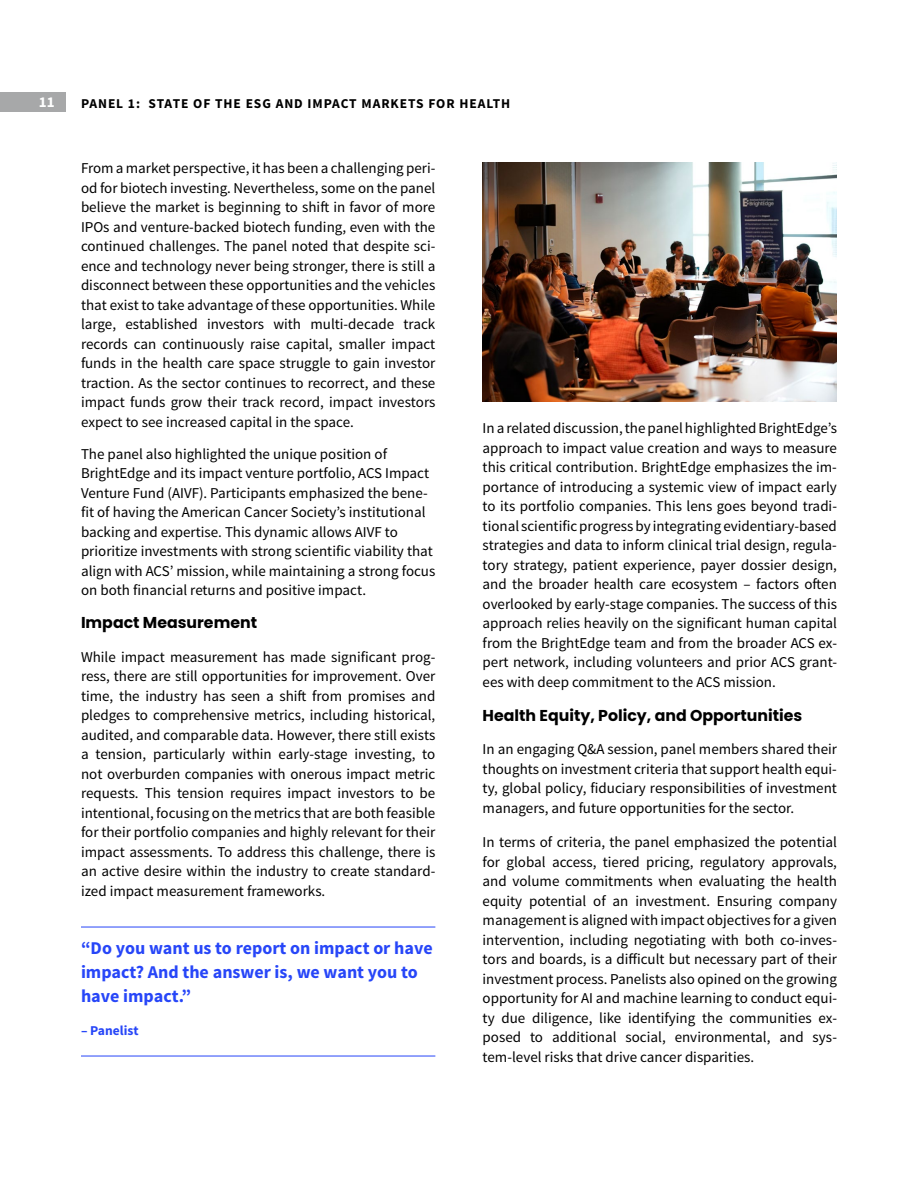
<style>
.page{position:relative;width:918px;height:1188px;background:#fff}
.page>*{position:absolute;margin:0;border:0;box-sizing:border-box;transform-origin:0 0}
.t1{font:700 18px/24px "Source Sans Pro";color:#2746f8}
.t2{font:700 15.75px "Poppins";color:#000}
.t3{font:15px/19.5px "Source Sans Pro";color:#000;text-align:justify}
.t4{font:700 15px "Source Sans Pro";color:#fff}
.t5{font:700 13.5px "Source Sans Pro";letter-spacing:.07em;color:#000}
.t6{font:700 13.5px "Source Sans Pro";color:#2746f8}
</style>
<div class="page">
<hr style="left:81px;top:927px;width:354px;height:1px;background:#2746f8">
<hr style="left:81px;top:1056px;width:354px;height:1px;background:#2746f8">
<div style="left:0;top:92px;width:65px;height:20px;background:#a7a8a9"></div>
<img style="left:483px;top:162px;width:354px;height:240px">
<p class="t4" style="left:39px;top:93px;width:17px">11</p>
<p class="t5" style="left:81px;top:94px;width:431px">PANEL 1: STATE OF THE ESG AND IMPACT MARKETS FOR HEALTH</p>
<p class="t3" style="left:81px;top:159px;width:356px">From a market perspective, it has been a challenging peri&shy;od for biotech investing. Nevertheless, some on the panel believe the market is beginning to shift in favor of more IPOs and venture-backed biotech funding, even with the continued challenges. The panel noted that despite sci&shy;ence and technology never being stronger, there is still a disconnect between these opportunities and the vehicles that exist to take advantage of these opportunities. While large, established investors with multi-decade track records can continuously raise capital, smaller impact funds in the health care space struggle to gain investor traction. As the sector continues to recorrect, and these impact funds grow their track record, impact investors expect to see increased capital in the space.</p>
<p class="t3" style="left:81px;top:444px;width:356px;text-align:left">The panel also highlighted the unique position of BrightEdge and its impact venture portfolio, ACS Impact Venture Fund (AIVF). Participants emphasized the bene&shy;fit of having the American Cancer Society’s institutional backing and expertise. This dynamic allows AIVF to prioritize investments with strong scientific viability that align with ACS’ mission, while maintaining a strong focus on both financial returns and positive impact.</p>
<p class="t2" style="left:81px;top:614px;width:178px">Impact Measurement</p>
<p class="t3" style="left:81px;top:647px;width:356px">While impact measurement has made significant prog&shy;ress, there are still opportunities for improvement. Over time, the industry has seen a shift from promises and pledges to comprehensive metrics, including historical, audited, and comparable data. However, there still exists a tension, particularly within early-stage investing, to not overburden companies with onerous impact metric requests. This tension requires impact investors to be intentional, focusing on the metrics that are both feasible for their portfolio companies and highly relevant for their impact assessments. To address this challenge, there is an active desire within the industry to create standard&shy;ized impact measurement frameworks.</p>
<p class="t1" style="left:81px;top:937px;width:353px">“Do you want us to report on impact or have impact? And the answer is, we want you to have impact.”</p>
<p class="t6" style="left:81px;top:1022px;width:59px">– Panelist</p>
<p class="t3" style="left:483px;top:419px;width:356px">In a related discussion, the panel highlighted BrightEdge’s approach to impact value creation and ways to measure this critical contribution. BrightEdge emphasizes the im&shy;portance of introducing a systemic view of impact early to its portfolio companies. This lens goes beyond tradi&shy;tional scientific progress by integrating evidentiary-based strategies and data to inform clinical trial design, regula&shy;tory strategy, patient experience, payer dossier design, and the broader health care ecosystem – factors often overlooked by early-stage companies. The success of this approach relies heavily on the significant human capital from the BrightEdge team and from the broader ACS ex&shy;pert network, including volunteers and prior ACS grant&shy;ees with deep commitment to the ACS mission.</p>
<p class="t2" style="left:483px;top:706px;width:321px">Health Equity, Policy, and Opportunities</p>
<p class="t3" style="left:483px;top:740px;width:356px">In an engaging Q&amp;A session, panel members shared their thoughts on investment criteria that support health equi&shy;ty, global policy, fiduciary responsibilities of investment managers, and future opportunities for the sector.</p>
<p class="t3" style="left:483px;top:833px;width:356px">In terms of criteria, the panel emphasized the potential for global access, tiered pricing, regulatory approvals, and volume commitments when evaluating the health equity potential of an investment. Ensuring company management is aligned with impact objectives for a given intervention, including negotiating with both co-inves&shy;tors and boards, is a difficult but necessary part of their investment process. Panelists also opined on the growing opportunity for AI and machine learning to conduct equi&shy;ty due diligence, like identifying the communities ex&shy;posed to additional social, environmental, and sys&shy;tem-level risks that drive cancer disparities.</p>
</div>
